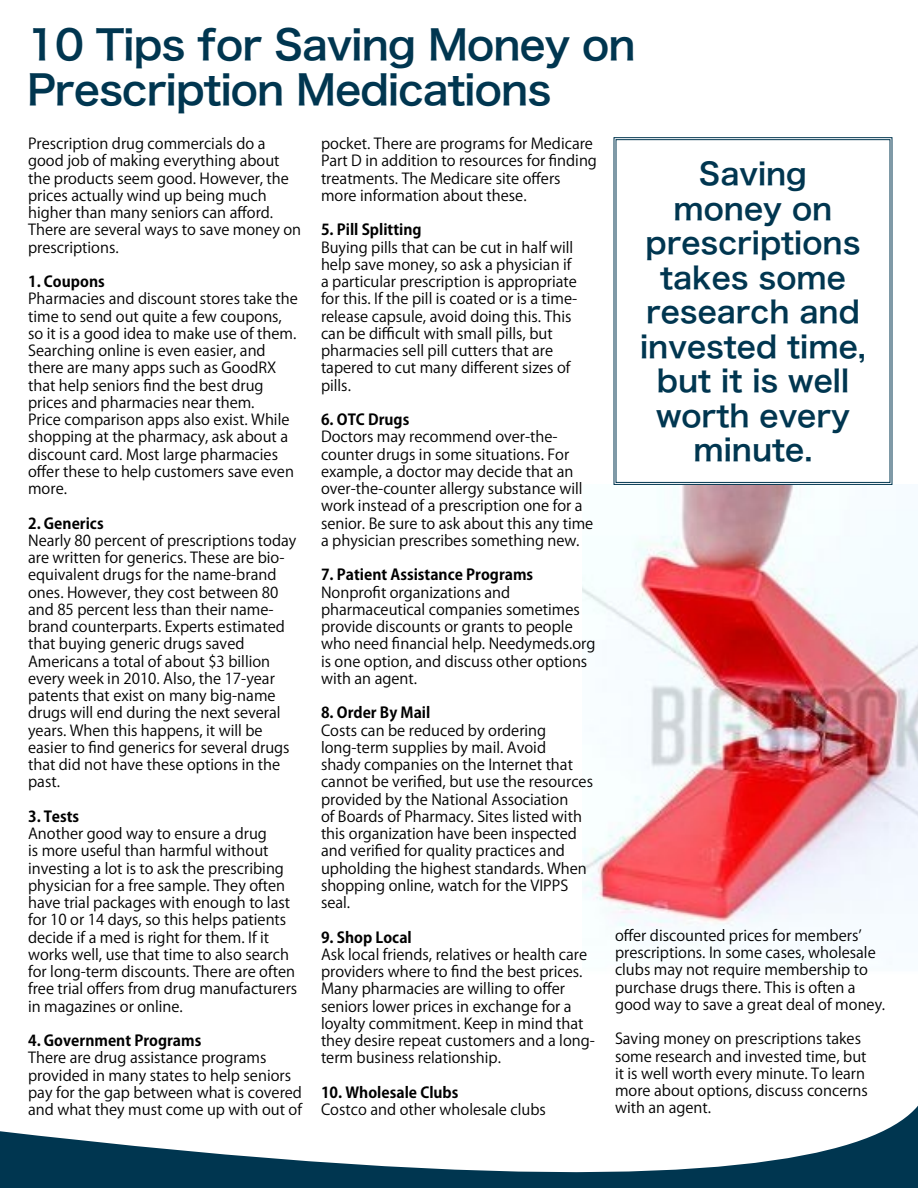
<style>
.page{position:relative;width:918px;height:1188px;background:#fff}
.page>*{position:absolute;margin:0;border:0;box-sizing:border-box;transform-origin:0 0}
.t1{font:40.5px/45px "Hira Kaku Pro W6";letter-spacing:-.02em;color:#003650}
.t2{font:30px/34.5px "Hira Kaku Pro W6";color:#003650;text-align:center}
.t3{font:15px/17.2px "Koz Go Pro";color:#000}
.t4{font:700 15px "Koz Go Pro";color:#000}
</style>
<div class="page">
<img style="left:582px;top:485px;width:336px;height:488px">
<svg style="left:0;top:1105px;width:918px;height:83px"></svg>
<svg style="left:613px;top:137px;width:280px;height:348px"></svg>
<div style="left:616px;top:139px;width:274px;height:344px;border:1px solid #003650"></div>
<h1 class="t1" style="left:27px;top:21px;width:610px">10 Tips for Saving Money on<br>Prescription Medications</h1>
<p class="t3" style="left:28px;top:135px;width:275px">Prescription drug commercials do a good job of making everything about the products seem good. However, the prices actually wind up being much higher than many seniors can afford.<br>There are several ways to save money on prescriptions.</p>
<p class="t4" style="left:28px;top:272px;width:78px">1. Coupons</p>
<p class="t3" style="left:28px;top:291px;width:271px">Pharmacies and discount stores take the time to send out quite a few coupons, so it is a good idea to make use of them.<br>Searching online is even easier, and there are many apps such as GoodRX that help seniors find the best drug prices and pharmacies near them.<br>Price comparison apps also exist. While shopping at the pharmacy, ask about a discount card. Most large pharmacies offer these to help customers save even more.</p>
<p class="t4" style="left:28px;top:513px;width:77px">2. Generics</p>
<p class="t3" style="left:28px;top:532px;width:270px">Nearly 80 percent of prescriptions today are written for generics. These are bio&shy;equivalent drugs for the name-brand ones. However, they cost between 80 and 85 percent less than their name&shy;brand counterparts. Experts estimated that buying generic drugs saved Americans a total of about $3 billion every week in 2010. Also, the 17-year patents that exist on many big-name drugs will end during the next several years. When this happens, it will be easier to find generics for several drugs that did not have these options in the past.</p>
<p class="t4" style="left:28px;top:807px;width:53px">3. Tests</p>
<p class="t3" style="left:28px;top:825px;width:271px">Another good way to ensure a drug<br>is more useful than harmful without investing a lot is to ask the prescribing physician for a free sample. They often have trial packages with enough to last for 10 or 14 days, so this helps patients decide if a med is right for them. If it works well, use that time to also search for long-term discounts. There are often free trial offers from drug manufacturers in magazines or online.</p>
<p class="t4" style="left:28px;top:1031px;width:175px">4. Government Programs</p>
<p class="t3" style="left:28px;top:1050px;width:275px">There are drug assistance programs provided in many states to help seniors pay for the gap between what is covered and what they must come up with out of</p>
<p class="t3" style="left:321px;top:135px;width:278px">pocket. There are programs for Medicare Part D in addition to resources for finding treatments. The Medicare site offers more information about these.</p>
<p class="t4" style="left:321px;top:220px;width:102px">5. Pill Splitting</p>
<p class="t3" style="left:321px;top:239px;width:258px">Buying pills that can be cut in half will help save money, so ask a physician if a particular prescription is appropriate for this. If the pill is coated or is a time&shy;release capsule, avoid doing this. This can be difficult with small pills, but pharmacies sell pill cutters that are tapered to cut many different sizes of pills.</p>
<p class="t4" style="left:321px;top:410px;width:90px">6. OTC Drugs</p>
<p class="t3" style="left:321px;top:429px;width:274px">Doctors may recommend over-the&shy;counter drugs in some situations. For example, a doctor may decide that an over-the-counter allergy substance will work instead of a prescription one for a senior. Be sure to ask about this any time a physician prescribes something new.</p>
<p class="t4" style="left:321px;top:565px;width:214px">7. Patient Assistance Programs</p>
<p class="t3" style="left:321px;top:584px;width:276px">Nonprofit organizations and pharmaceutical companies sometimes provide discounts or grants to people who need financial help. Needymeds.org is one option, and discuss other options with an agent.</p>
<p class="t4" style="left:321px;top:703px;width:111px">8. Order By Mail</p>
<p class="t3" style="left:321px;top:722px;width:274px">Costs can be reduced by ordering long-term supplies by mail. Avoid<br>shady companies on the Internet that cannot be verified, but use the resources provided by the National Association<br>of Boards of Pharmacy. Sites listed with this organization have been inspected and verified for quality practices and upholding the highest standards. When shopping online, watch for the VIPPS seal.</p>
<p class="t4" style="left:321px;top:927px;width:92px">9. Shop Local</p>
<p class="t3" style="left:321px;top:946px;width:275px">Ask local friends, relatives or health care providers where to find the best prices.<br>Many pharmacies are willing to offer seniors lower prices in exchange for a loyalty commitment. Keep in mind that they desire repeat customers and a long&shy;term business relationship.</p>
<p class="t4" style="left:321px;top:1083px;width:139px">10. Wholesale Clubs</p>
<p class="t3" style="left:321px;top:1101px;width:226px">Costco and other wholesale clubs</p>
<h2 class="t2" style="left:640px;top:155px;width:227px">Saving<br>money on prescriptions takes some research and invested time, but it is well worth every minute.</h2>
<p class="t3" style="left:615px;top:927px;width:272px">offer discounted prices for members’ prescriptions. In some cases, wholesale clubs may not require membership to purchase drugs there. This is often a good way to save a great deal of money.</p>
<p class="t3" style="left:615px;top:1031px;width:254px">Saving money on prescriptions takes some research and invested time, but it is well worth every minute. To learn more about options, discuss concerns with an agent.</p>
</div>
